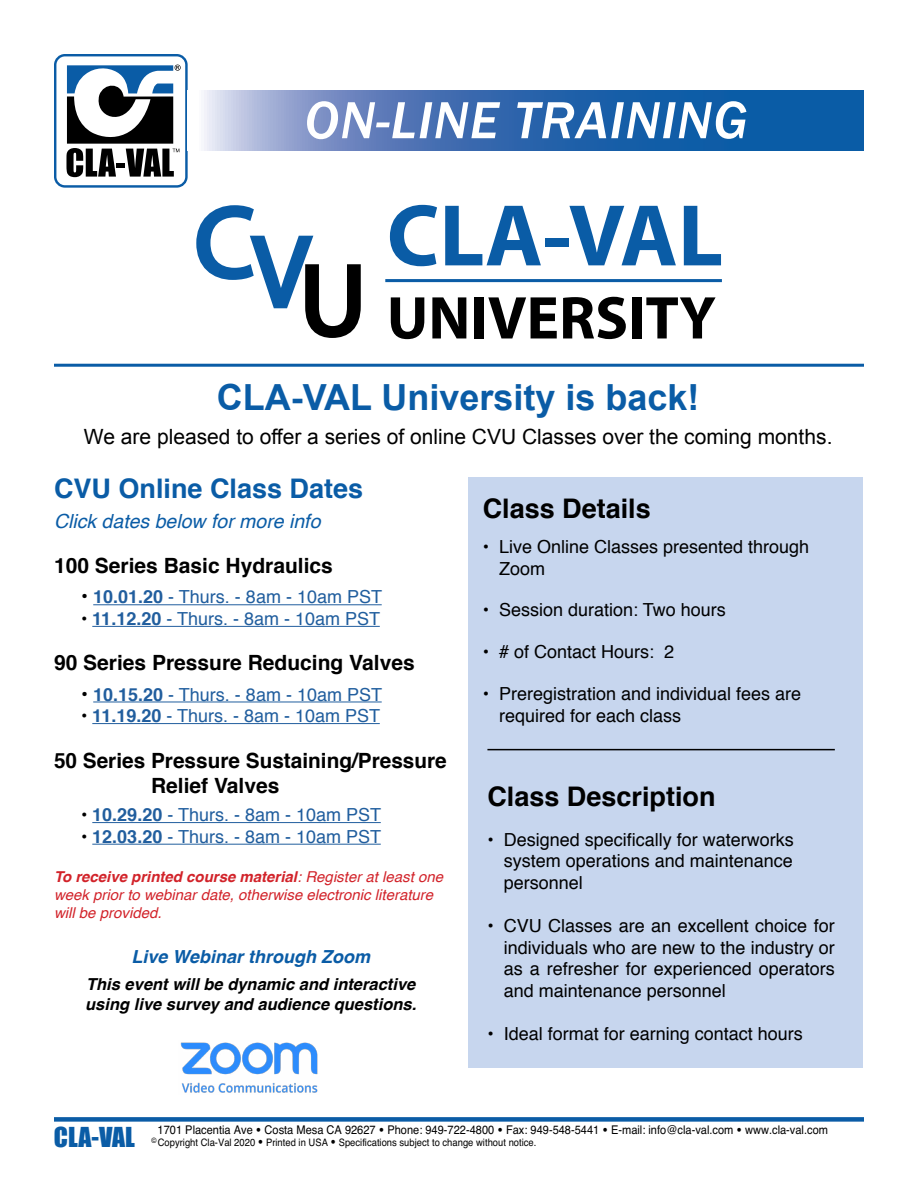
<style>
.page{position:relative;width:918px;height:1188px;background:#fff}
.page>*{position:absolute;margin:0;border:0;box-sizing:border-box;transform-origin:0 0}
.t1{font:italic 500 54px "Franklin Gothic";letter-spacing:.02em;color:#fff}
.t2{font:700 36px "Arial";color:#0a5ca6}
.t3{font:700 27px "Helvetica";color:#000}
.t4{font:700 27px "Helvetica";color:#0a5ca6}
.t5{font:25.5px "Impact";color:#0a5ca6}
.t6{font:700 21px/25.2px "Helvetica";color:#000}
.t7{font:21px "Arial";color:#000}
.t8{font:italic 19.5px "Helvetica";color:#0a5ca6}
.t9{font:18px/21.6px "Helvetica";color:#000}
.t10{font:18px "Helvetica";color:#215e9e}
.t11{font:italic 700 18px "Helvetica";color:#0a5ca6}
.t12{font:italic 700 16.5px/19.8px "Helvetica";color:#000}
.t13{font:italic 15px/18px "Helvetica";color:#d2232a}
.t14{font:12px "Helvetica";color:#000;scale:.92 1}
.t15{font:10.35px "Helvetica";color:#000;scale:.92 1}
.t16{font:7.5px "Arial";color:#000;scale:.92 1}
.s1{font-size:19.5px;color:#000}
.s2{font-weight:700}
.s3{color:#000}
.s4{font-family:"Arial";font-weight:900}
.s5{font-family:"Arial";font-weight:900;font-size:12px}
</style>
<div class="page">
<div style="left:468px;top:477px;width:394px;height:591px;background:#c7d6ee"></div>
<div style="left:54px;top:1117px;width:810px;height:5px;background:#0a5ca6"></div>
<svg style="left:390px;top:205px;width:47px;height:61px"></svg>
<svg style="left:445px;top:206px;width:96px;height:59px"></svg>
<div style="left:545px;top:238px;width:23px;height:9px;background:#0a5ca6"></div>
<svg style="left:569px;top:206px;width:107px;height:59px"></svg>
<svg style="left:684px;top:206px;width:37px;height:59px"></svg>
<svg style="left:391px;top:297px;width:33px;height:42px"></svg>
<svg style="left:432px;top:297px;width:34px;height:41px"></svg>
<div style="left:474px;top:297px;width:10px;height:41px;background:#000"></div>
<svg style="left:488px;top:297px;width:69px;height:41px"></svg>
<svg style="left:563px;top:297px;width:63px;height:42px"></svg>
<div style="left:632px;top:297px;width:9px;height:41px;background:#000"></div>
<svg style="left:646px;top:297px;width:70px;height:41px"></svg>
<hr style="left:385px;top:279px;width:337px;height:3px;background:#0a5ca6">
<svg style="left:196px;top:205px;width:165px;height:133px"></svg>
<div style="left:54px;top:54px;width:134px;height:134px;border:2px solid #0a5ca6;border-radius:10px"></div>
<svg style="left:66px;top:65px;width:115px;height:112px"></svg>
<svg style="left:204px;top:91px;width:660px;height:60px;background:#4174b4"></svg>
<hr style="left:54px;top:364px;width:810px;height:3px;background:#0a5ca6">
<img style="left:180px;top:1042px;width:138px;height:51px">
<hr style="left:93px;top:604px;width:289px;height:1px;background:#215e9e">
<hr style="left:92px;top:626px;width:288px;height:1px;background:#215e9e">
<hr style="left:93px;top:702px;width:289px;height:1px;background:#215e9e">
<hr style="left:92px;top:723px;width:288px;height:1px;background:#215e9e">
<hr style="left:92px;top:822px;width:289px;height:1px;background:#215e9e">
<hr style="left:92px;top:844px;width:289px;height:1px;background:#215e9e">
<hr style="left:487px;top:749px;width:348px;height:1px;background:#000">
<h1 class="t1" style="left:304px;top:87px;width:445px">ON-LINE TRAINING</h1>
<h2 class="t2" style="left:217px;top:374px;width:484px">CLA-VAL University is back!</h2>
<p class="t7" style="left:84px;top:423px;width:750px">We are pleased to offer a series of online CVU Classes over the coming months.</p>
<h3 class="t4" style="left:54px;top:466px;width:311px">CVU Online Class Dates</h3>
<p class="t8" style="left:54px;top:506px;width:268px">Click dates below for more info</p>
<p class="t6" style="left:54px;top:554px;width:280px">100 Series Basic Hydraulics</p>
<p class="t10" style="left:81px;top:583px;width:303px"><span class="s1">•</span> <span class="s2">10.01.20</span> - Thurs. - 8am - 10am PST</p>
<p class="t10" style="left:81px;top:605px;width:301px"><span class="s3">•</span> <span class="s2">11.12.20</span> - Thurs. - 8am - 10am PST</p>
<p class="t6" style="left:54px;top:651px;width:362px">90 Series Pressure Reducing Valves</p>
<p class="t10" style="left:81px;top:680px;width:303px"><span class="s1">•</span> <span class="s2">10.15.20</span> - Thurs. - 8am - 10am PST</p>
<p class="t10" style="left:81px;top:702px;width:301px"><span class="s3">•</span> <span class="s2">11.19.20</span> - Thurs. - 8am - 10am PST</p>
<p class="t6" style="left:151px;top:748px;width:297px;text-indent:-97px">50 Series Pressure Sustaining/Pressure<br>Relief Valves</p>
<p class="t10" style="left:81px;top:801px;width:302px"><span class="s3">•</span> <span class="s2">10.29.20</span> - Thurs. - 8am - 10am PST</p>
<p class="t10" style="left:81px;top:823px;width:302px"><span class="s3">•</span> <span class="s2">12.03.20</span> - Thurs. - 8am - 10am PST</p>
<h3 class="t3" style="left:483px;top:487px;width:170px">Class Details</h3>
<p class="t9" style="left:499px;top:536px;width:312px;text-indent:-16px"><span class="s2">•</span> Live Online Classes presented through<br>Zoom</p>
<p class="t9" style="left:483px;top:600px;width:245px">• Session duration: Two hours</p>
<p class="t9" style="left:483px;top:642px;width:193px">• # of Contact Hours: 2</p>
<p class="t9" style="left:499px;top:684px;width:304px;text-indent:-16px">• Preregistration and individual fees are required for each class</p>
<h3 class="t3" style="left:487px;top:775px;width:230px">Class Description</h3>
<p class="t9" style="left:504px;top:829px;width:292px;text-align:justify;text-indent:-16px">• Designed specifically for waterworks system operations and maintenance personnel</p>
<p class="t9" style="left:504px;top:916px;width:333px;text-align:justify;text-indent:-16px">• CVU Classes are an excellent choice for individuals who are new to the industry or as a refresher for experienced operators and maintenance personnel</p>
<p class="t9" style="left:487px;top:1024px;width:317px">• Ideal format for earning contact hours</p>
<p class="t13" style="left:54px;top:868px;width:391px"><span class="s2">To receive printed course material</span>: Register at least one week prior to webinar date, otherwise electronic literature will be provided.</p>
<p class="t11" style="left:131px;top:942px;width:240px">Live Webinar through Zoom</p>
<p class="t12" style="left:85px;top:974px;width:333px">This event will be dynamic and interactive using live survey and audience questions.</p>
<h3 class="t5" style="left:54px;top:1117px;width:83px">CLA-VAL</h3>
<p class="t14" style="left:158px;top:1121px;width:730px">1701 Placentia Ave <span class="s4">•</span> Costa Mesa CA 92627 <span class="s4">•</span> Phone: 949-722-4800 <span class="s4">•</span> Fax: 949-548-5441 <span class="s4">•</span> E-mail: info@cla-val.com <span class="s4">•</span> www.cla-val.com</p>
<p class="t16" style="left:152px;top:1135px;width:7px">©</p>
<p class="t15" style="left:158px;top:1134px;width:413px">Copyright Cla-Val 2020 <span class="s5">•</span> Printed in USA <span class="s5">•</span> Specifications subject to change without notice.</p>
</div>
